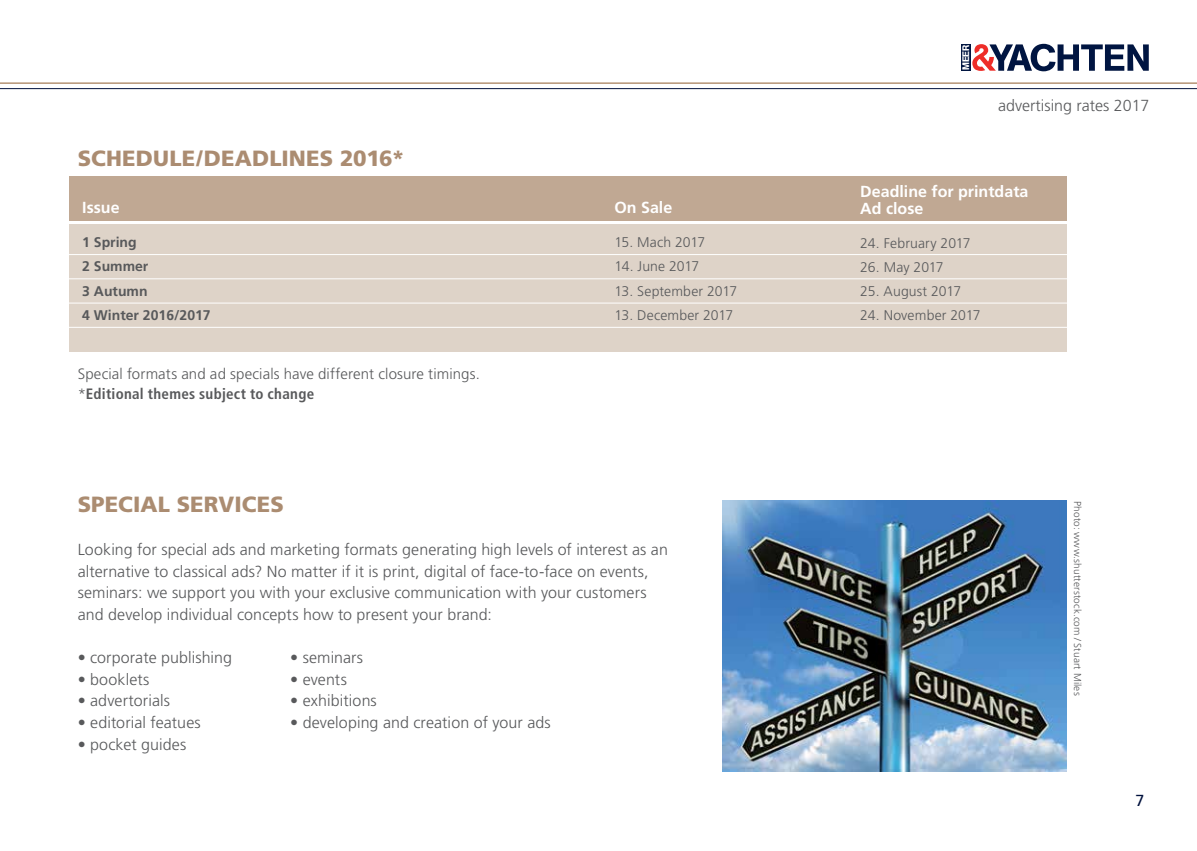
<style>
.page{position:relative;width:1197px;height:851px;background:#fff}
.page>*{position:absolute;margin:0;border:0;box-sizing:border-box;transform-origin:0 0}
.t1{font:900 22px "Frutiger";letter-spacing:.005em;color:#ab8c71}
.t2{font:300 16px/21.6px "Frutiger";letter-spacing:.005em;color:#58595b}
.t3{font:700 16px/17px "Frutiger";color:#fff}
.t4{font:16px "Frutiger";color:#00113d}
.t5{font:300 15px/20px "Frutiger";letter-spacing:.01em;color:#58595b}
.t6{font:300 14px "Frutiger";letter-spacing:.005em;color:#58595b}
.t7{font:700 14px/24px "Frutiger";color:#58595b}
.t8{font:300 10px "Frutiger";letter-spacing:.015em;color:#58595b}
.t9{font:500 9.4px "AG Book Pro";color:#fff}
.s1{font-weight:700;font-stretch:condensed}
</style>
<div class="page">
<hr style="left:0;top:82px;width:1196px;height:2px;background:#b59475">
<hr style="left:0;top:88px;width:1196px;height:1px;background:#00113d">
<svg style="left:972px;top:44px;width:176px;height:27px"></svg>
<div style="left:961px;top:44px;width:9px;height:27px;background:#001541"></div>
<div style="left:69px;top:176px;width:997px;height:45px;background:#c0a893"></div>
<div style="left:69px;top:224px;width:997px;height:127px;background:#ded3c8"></div>
<hr style="left:0;top:254px;width:1094px;height:1px;background:#fff">
<hr style="left:0;top:278px;width:1108px;height:1px;background:#fff">
<hr style="left:0;top:302px;width:1108px;height:1px;background:#fff">
<hr style="left:0;top:327px;width:1137px;height:1px;background:#fff">
<img style="left:722px;top:500px;width:344px;height:271px">
<h1 class="t1" style="left:78px;top:145px;width:329px">SCHEDULE/DEADLINES 2016*</h1>
<p class="t3" style="left:82px;top:199px;width:39px">Issue</p>
<p class="t7" style="left:82px;top:230px;width:130px">1 Spring<br>2 Summer<br>3 Autumn<br>4 Winter 2016/2017</p>
<p class="t5" style="left:78px;top:364px;width:404px">Special formats and ad specials have different closure timings. *<span class="s1">Editional themes subject to change</span></p>
<p class="t3" style="left:614px;top:199px;width:59px">On Sale</p>
<p class="t6" style="left:614px;top:235px;width:92px">15. Mach 2017</p>
<p class="t6" style="left:614px;top:259px;width:86px">14. June 2017</p>
<p class="t6" style="left:614px;top:283px;width:124px">13. September 2017</p>
<p class="t6" style="left:614px;top:307px;width:120px">13. December 2017</p>
<h1 class="t1" style="left:78px;top:490px;width:207px">SPECIAL SERVICES</h1>
<p class="t2" style="left:78px;top:538px;width:591px">Looking for special ads and marketing formats generating high levels of interest as an alternative to classical ads? No matter if it is print, digital of face-to-face on events, seminars: we support you with your exclusive communication with your customers and develop individual concepts how to present your brand:</p>
<p class="t2" style="left:78px;top:646px;width:156px">• corporate publishing</p>
<p class="t2" style="left:78px;top:668px;width:73px">• booklets</p>
<p class="t2" style="left:78px;top:689px;width:94px">• advertorials</p>
<p class="t2" style="left:78px;top:711px;width:124px">• editorial featues</p>
<p class="t2" style="left:78px;top:733px;width:110px">• pocket guides</p>
<p class="t2" style="left:290px;top:646px;width:74px">• seminars</p>
<p class="t2" style="left:290px;top:668px;width:58px">• events</p>
<p class="t2" style="left:290px;top:689px;width:88px">• exhibitions</p>
<p class="t2" style="left:290px;top:711px;width:262px">• developing and creation of your ads</p>
<p class="t9" style="left:959px;top:70px;width:26px;rotate:-90deg">MEER</p>
<p class="t2" style="left:998px;top:94px;width:153px">advertising rates 2017</p>
<p class="t3" style="left:860px;top:183px;width:170px">Deadline for printdata<br>Ad close</p>
<p class="t6" style="left:860px;top:235px;width:112px">24. February 2017</p>
<p class="t6" style="left:860px;top:259px;width:85px">26. May 2017</p>
<p class="t6" style="left:860px;top:283px;width:102px">25. August 2017</p>
<p class="t6" style="left:860px;top:307px;width:122px">24. November 2017</p>
<p class="t8" style="left:1082px;top:501px;width:196px;rotate:90deg">Photo: www.shutterstock.com / Stuart Miles</p>
<p class="t4" style="left:1135px;top:790px;width:10px">7</p>
</div>
